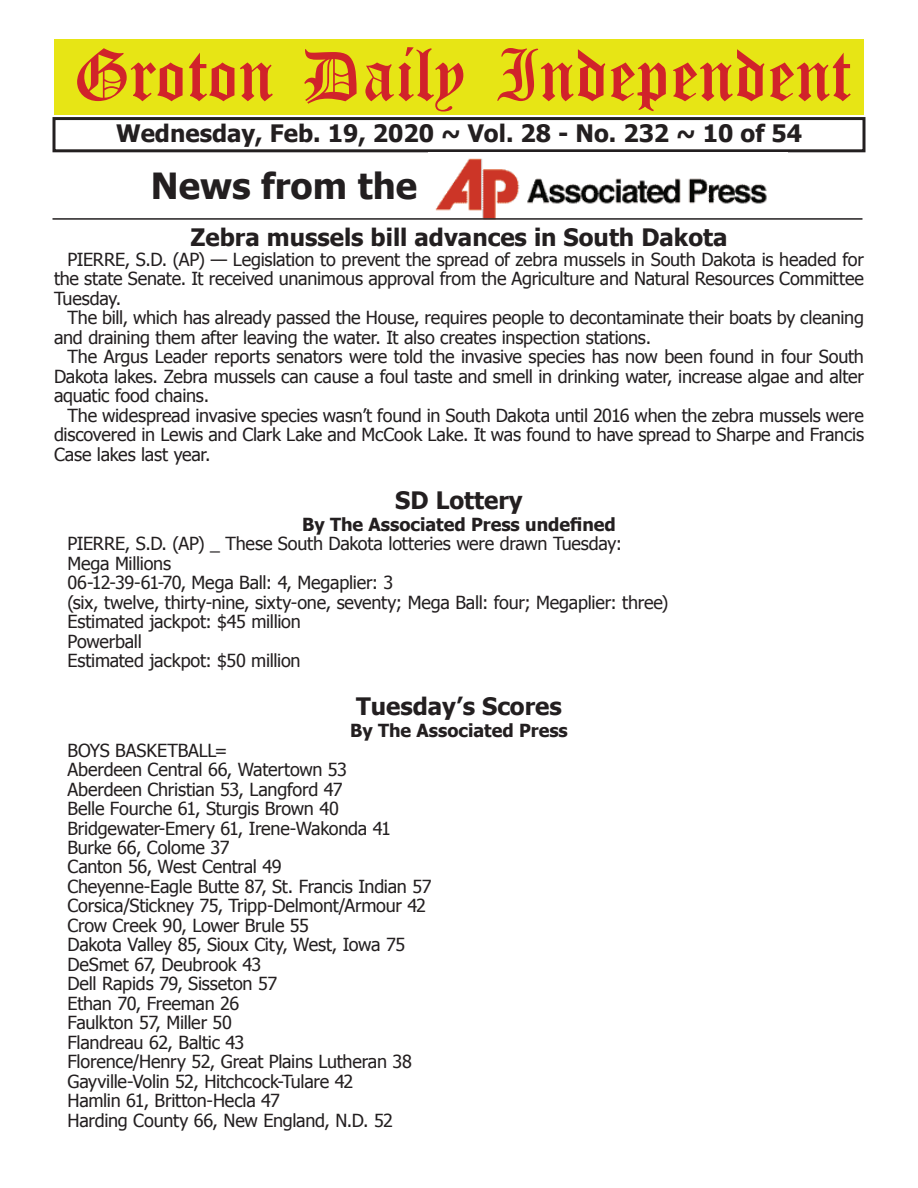
<style>
.page{position:relative;width:918px;height:1188px;background:#fff}
.page>*{position:absolute;margin:0;border:0;box-sizing:border-box;transform-origin:0 0}
.t1{font:54px "Old English Five";color:#d1232a}
.t2{font:700 36px "Tahoma";color:#231f20}
.t3{font:700 24px "Tahoma";color:#231f20}
.t4{font:18px/19.5px "Tahoma";letter-spacing:-.015em;color:#231f20;text-align:justify}
.t5{font:700 18px "Tahoma";color:#231f20}
</style>
<div class="page">
<div style="left:52px;top:117px;width:814px;height:35px;border:3px solid #231f20"></div>
<div style="left:54px;top:40px;width:810px;height:75px;background:#e7e515"></div>
<img style="left:435px;top:158px;width:332px;height:60px">
<hr style="left:52px;top:218px;width:810px;height:2px;background:#231f20">
<h1 class="t1" style="left:73px;top:50px;width:779px">Groton Daily Independent</h1>
<h3 class="t3" style="left:116px;top:116px;width:688px">Wednesday, Feb. 19, 2020 ~ Vol. 28 - No. 232 ~ 10 of 54</h3>
<h2 class="t2" style="left:151px;top:161px;width:268px">News from the</h2>
<h3 class="t3" style="left:191px;top:221px;width:538px">Zebra mussels bill advances in South Dakota</h3>
<p class="t4" style="left:54px;top:249px;width:812px;text-indent:14px">PIERRE, S.D. (AP) — Legislation to prevent the spread of zebra mussels in South Dakota is headed for the state Senate. It received unanimous approval from the Agriculture and Natural Resources Committee Tuesday.</p>
<p class="t4" style="left:54px;top:307px;width:812px;text-indent:14px">The bill, which has already passed the House, requires people to decontaminate their boats by cleaning and draining them after leaving the water. It also creates inspection stations.</p>
<p class="t4" style="left:54px;top:346px;width:812px;text-indent:14px">The Argus Leader reports senators were told the invasive species has now been found in four South Dakota lakes. Zebra mussels can cause a foul taste and smell in drinking water, increase algae and alter aquatic food chains.</p>
<p class="t4" style="left:54px;top:405px;width:812px;text-indent:14px">The widespread invasive species wasn’t found in South Dakota until 2016 when the zebra mussels were discovered in Lewis and Clark Lake and McCook Lake. It was found to have spread to Sharpe and Francis Case lakes last year.</p>
<h3 class="t3" style="left:395px;top:483px;width:129px">SD Lottery</h3>
<p class="t5" style="left:302px;top:511px;width:315px">By The Associated Press undefined</p>
<p class="t4" style="left:68px;top:533px;width:602px;text-align:left">PIERRE, S.D. (AP) _ These South Dakota lotteries were drawn Tuesday:<br>Mega Millions<br>06-12-39-61-70, Mega Ball: 4, Megaplier: 3<br>(six, twelve, thirty-nine, sixty-one, seventy; Mega Ball: four; Megaplier: three)<br>Estimated jackpot: $45 million<br>Powerball<br>Estimated jackpot: $50 million</p>
<h3 class="t3" style="left:356px;top:690px;width:207px">Tuesday’s Scores</h3>
<p class="t5" style="left:350px;top:718px;width:219px">By The Associated Press</p>
<p class="t4" style="left:67px;top:739px;width:366px;text-align:left">BOYS BASKETBALL=<br>Aberdeen Central 66, Watertown 53<br>Aberdeen Christian 53, Langford 47<br>Belle Fourche 61, Sturgis Brown 40<br>Bridgewater-Emery 61, Irene-Wakonda 41<br>Burke 66, Colome 37<br>Canton 56, West Central 49<br>Cheyenne-Eagle Butte 87, St. Francis Indian 57<br>Corsica/Stickney 75, Tripp-Delmont/Armour 42<br>Crow Creek 90, Lower Brule 55<br>Dakota Valley 85, Sioux City, West, Iowa 75<br>DeSmet 67, Deubrook 43<br>Dell Rapids 79, Sisseton 57<br>Ethan 70, Freeman 26<br>Faulkton 57, Miller 50<br>Flandreau 62, Baltic 43<br>Florence/Henry 52, Great Plains Lutheran 38<br>Gayville-Volin 52, Hitchcock-Tulare 42<br>Hamlin 61, Britton-Hecla 47<br>Harding County 66, New England, N.D. 52</p>
</div>
